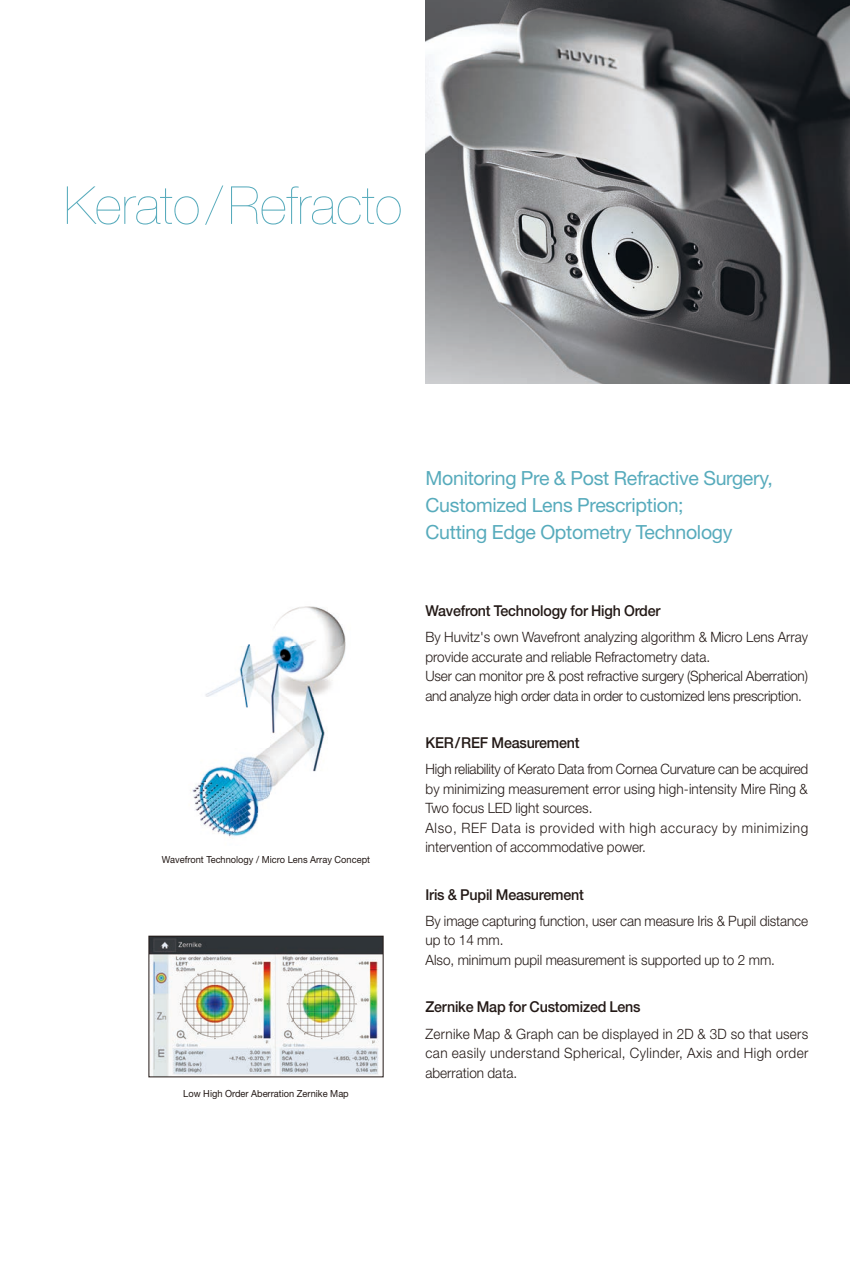
<style>
.page{position:relative;width:850px;height:1262px;background:#fff}
.page>*{position:absolute;margin:0;border:0;box-sizing:border-box;transform-origin:0 0}
.t1{font:200 52.5px "Helvetica Neue";color:#57abbc}
.t2{font:19.5px/27px "Helvetica Neue";letter-spacing:-.015em;color:#57abbc}
.t3{font:500 15px "Helvetica Neue";letter-spacing:-.015em;color:#231916;scale:.95 1}
.t4{font:300 14.25px/19.5px "Helvetica Neue";color:#231916;scale:.95 1}
.t5{font:9.75px "Helvetica Neue";color:#231916;scale:.95 1}
</style>
<div class="page">
<img style="left:190px;top:606px;width:156px;height:233px">
<img style="left:149px;top:936px;width:235px;height:141px">
<img style="left:425px;top:0;width:425px;height:383px">
<h1 class="t1" style="left:64px;top:175px;width:340px">Kerato/Refracto</h1>
<p class="t5" style="left:162px;top:853px;width:221px">Wavefront Technology / Micro Lens Array Concept</p>
<p class="t5" style="left:183px;top:1088px;width:176px">Low High Order Aberration Zernike Map</p>
<h2 class="t2" style="left:425px;top:464px;width:349px">Monitoring Pre &amp; Post Refractive Surgery,<br>Customized Lens Prescription;<br>Cutting Edge Optometry Technology</h2>
<p class="t3" style="left:425px;top:602px;width:249px">Wavefront Technology for High Order</p>
<p class="t4" style="left:425px;top:627px;width:404px">By Huvitz's own Wavefront analyzing algorithm &amp; Micro Lens Array provide accurate and reliable Refractometry data.<br>User can monitor pre &amp; post refractive surgery (Spherical Aberration) and analyze high order data in order to customized lens prescription.</p>
<p class="t3" style="left:425px;top:734px;width:164px">KER/REF Measurement</p>
<p class="t4" style="left:425px;top:759px;width:404px">High reliability of Kerato Data from Cornea Curvature can be acquired by minimizing measurement error using high-intensity Mire Ring &amp; Two focus LED light sources.<br>Also, REF Data is provided with high accuracy by minimizing intervention of accommodative power.</p>
<p class="t3" style="left:425px;top:885px;width:168px">Iris &amp; Pupil Measurement</p>
<p class="t4" style="left:425px;top:911px;width:404px">By image capturing function, user can measure Iris &amp; Pupil distance up to 14 mm.<br>Also, minimum pupil measurement is supported up to 2 mm.</p>
<p class="t3" style="left:425px;top:998px;width:228px">Zernike Map for Customized Lens</p>
<p class="t4" style="left:425px;top:1023px;width:405px;text-align:justify">Zernike Map &amp; Graph can be displayed in 2D &amp; 3D so that users can easily understand Spherical, Cylinder, Axis and High order aberration data.</p>
</div>
